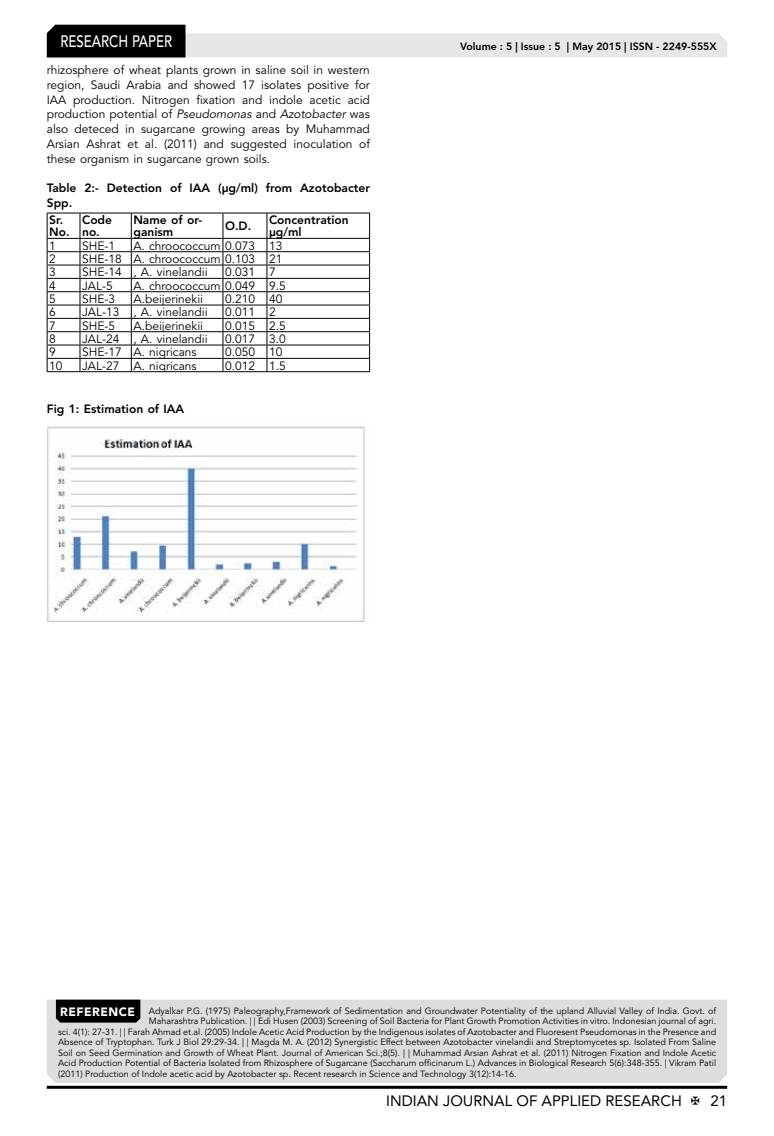
<style>
.page{position:relative;width:774px;height:1136px;background:#fff}
.page>*{position:absolute;margin:0;border:0;box-sizing:border-box;transform-origin:0 0}
.t1{font:500 16.5px "Avenir LT Std";color:#fff;scale:.8 1}
.t2{font:15px "Avenir LT Std";color:#000}
.t3{font:12px/14.7px "Avenir LT Std";color:#000;text-align:justify}
.t4{font:800 12px/12px "Avenir LT Std";color:#000}
.t5{font:800 10.5px "Avenir LT Std";color:#000}
.t6{font:9px "Avenir LT Std";color:#000}
.s1{font-style:italic}
.s2{font-weight:900;font-size:12px;color:#fff}
</style>
<div class="page">
<hr style="left:47px;top:1085px;width:680px;height:3px;background:#000">
<svg style="left:47px;top:25px;width:680px;height:32px"></svg>
<svg style="left:48px;top:214px;width:321px;height:157px"></svg>
<hr style="left:47px;top:238px;width:33px;height:1px;background:#000">
<hr style="left:80px;top:238px;width:51px;height:1px;background:#000">
<hr style="left:131px;top:238px;width:92px;height:1px;background:#000">
<hr style="left:223px;top:238px;width:44px;height:1px;background:#000">
<hr style="left:267px;top:238px;width:103px;height:1px;background:#000">
<hr style="left:47px;top:251px;width:33px;height:1px;background:#000">
<hr style="left:80px;top:251px;width:51px;height:1px;background:#000">
<hr style="left:131px;top:251px;width:92px;height:1px;background:#000">
<hr style="left:223px;top:251px;width:44px;height:1px;background:#000">
<hr style="left:267px;top:251px;width:103px;height:1px;background:#000">
<hr style="left:47px;top:264px;width:33px;height:1px;background:#000">
<hr style="left:80px;top:264px;width:51px;height:1px;background:#000">
<hr style="left:131px;top:264px;width:92px;height:1px;background:#000">
<hr style="left:223px;top:264px;width:44px;height:1px;background:#000">
<hr style="left:267px;top:264px;width:103px;height:1px;background:#000">
<hr style="left:47px;top:278px;width:33px;height:1px;background:#000">
<hr style="left:80px;top:278px;width:51px;height:1px;background:#000">
<hr style="left:131px;top:278px;width:92px;height:1px;background:#000">
<hr style="left:223px;top:278px;width:44px;height:1px;background:#000">
<hr style="left:267px;top:278px;width:103px;height:1px;background:#000">
<hr style="left:47px;top:291px;width:33px;height:1px;background:#000">
<hr style="left:80px;top:291px;width:51px;height:1px;background:#000">
<hr style="left:131px;top:291px;width:92px;height:1px;background:#000">
<hr style="left:223px;top:291px;width:44px;height:1px;background:#000">
<hr style="left:267px;top:291px;width:103px;height:1px;background:#000">
<hr style="left:47px;top:304px;width:33px;height:1px;background:#000">
<hr style="left:80px;top:304px;width:51px;height:1px;background:#000">
<hr style="left:131px;top:304px;width:92px;height:1px;background:#000">
<hr style="left:223px;top:304px;width:44px;height:1px;background:#000">
<hr style="left:267px;top:304px;width:103px;height:1px;background:#000">
<hr style="left:47px;top:318px;width:33px;height:1px;background:#000">
<hr style="left:80px;top:318px;width:51px;height:1px;background:#000">
<hr style="left:131px;top:318px;width:92px;height:1px;background:#000">
<hr style="left:223px;top:318px;width:44px;height:1px;background:#000">
<hr style="left:267px;top:318px;width:103px;height:1px;background:#000">
<hr style="left:47px;top:331px;width:33px;height:1px;background:#000">
<hr style="left:80px;top:331px;width:51px;height:1px;background:#000">
<hr style="left:131px;top:331px;width:92px;height:1px;background:#000">
<hr style="left:223px;top:331px;width:44px;height:1px;background:#000">
<hr style="left:267px;top:331px;width:103px;height:1px;background:#000">
<hr style="left:47px;top:344px;width:33px;height:1px;background:#000">
<hr style="left:80px;top:344px;width:51px;height:1px;background:#000">
<hr style="left:131px;top:344px;width:92px;height:1px;background:#000">
<hr style="left:223px;top:344px;width:44px;height:1px;background:#000">
<hr style="left:267px;top:344px;width:103px;height:1px;background:#000">
<hr style="left:47px;top:358px;width:33px;height:1px;background:#000">
<hr style="left:80px;top:358px;width:51px;height:1px;background:#000">
<svg style="left:80px;top:214px;width:1px;height:157px"></svg>
<hr style="left:131px;top:358px;width:92px;height:1px;background:#000">
<svg style="left:131px;top:214px;width:1px;height:157px"></svg>
<hr style="left:223px;top:358px;width:44px;height:1px;background:#000">
<svg style="left:223px;top:214px;width:1px;height:157px"></svg>
<hr style="left:267px;top:358px;width:103px;height:1px;background:#000">
<svg style="left:267px;top:214px;width:1px;height:157px"></svg>
<hr style="left:47px;top:213px;width:33px;height:1px;background:#000">
<hr style="left:80px;top:213px;width:51px;height:1px;background:#000">
<hr style="left:131px;top:213px;width:92px;height:1px;background:#000">
<hr style="left:223px;top:213px;width:44px;height:1px;background:#000">
<hr style="left:267px;top:213px;width:103px;height:1px;background:#000">
<svg style="left:47px;top:213px;width:1px;height:158px"></svg>
<svg style="left:369px;top:213px;width:1px;height:158px"></svg>
<hr style="left:47px;top:371px;width:33px;height:1px;background:#000">
<hr style="left:80px;top:371px;width:51px;height:1px;background:#000">
<hr style="left:131px;top:371px;width:92px;height:1px;background:#000">
<hr style="left:223px;top:371px;width:44px;height:1px;background:#000">
<hr style="left:267px;top:371px;width:103px;height:1px;background:#000">
<img style="left:47px;top:426px;width:318px;height:196px">
<div style="left:47px;top:999px;width:680px;height:83px;background:#dcddde"></div>
<div style="left:56px;top:999px;width:84px;height:23px;background:#000"></div>
<h1 class="t1" style="left:60px;top:32px;width:139px">RESEARCH PAPER</h1>
<p class="t3" style="left:47px;top:63px;width:325px">rhizosphere of wheat plants grown in saline soil in western region, Saudi Arabia and showed 17 isolates positive for IAA production. Nitrogen fixation and indole acetic acid production potential of <span class="s1">Pseudomonas</span> and <span class="s1">Azotobacter</span> was also deteced in sugarcane growing areas by Muhammad Arsian Ashrat et al. (2011) and suggested inoculation of these organism in sugarcane grown soils.</p>
<h3 class="t4" style="left:47px;top:180px;width:325px;line-height:14.7px">Table 2:- Detection of IAA (µg/ml) from Azotobacter<br>Spp.</h3>
<h3 class="t4" style="left:49px;top:214px;width:22px">Sr.<br>No.</h3>
<h3 class="t4" style="left:82px;top:214px;width:31px">Code no.</h3>
<h3 class="t4" style="left:133px;top:214px;width:70px">Name of or&shy;ganism</h3>
<h3 class="t4" style="left:225px;top:220px;width:28px">O.D.</h3>
<h3 class="t4" style="left:269px;top:214px;width:81px">Concentration µg/ml</h3>
<h3 class="t3" style="left:49px;top:238px;width:8px">1</h3>
<h3 class="t3" style="left:82px;top:238px;width:35px">SHE-1</h3>
<h3 class="t3" style="left:133px;top:238px;width:150px">A. chroococcum 0.073 13</h3>
<h3 class="t3" style="left:49px;top:252px;width:8px">2</h3>
<h3 class="t3" style="left:82px;top:252px;width:202px">SHE-18 A. chroococcum 0.103 21</h3>
<h3 class="t3" style="left:49px;top:265px;width:8px">3</h3>
<h3 class="t3" style="left:82px;top:265px;width:127px">SHE-14 , A. vinelandii</h3>
<h3 class="t3" style="left:225px;top:265px;width:52px">0.031 7</h3>
<h3 class="t3" style="left:49px;top:278px;width:8px">4</h3>
<h3 class="t3" style="left:82px;top:278px;width:32px">JAL-5</h3>
<h3 class="t3" style="left:133px;top:278px;width:154px">A. chroococcum 0.049 9.5</h3>
<h3 class="t3" style="left:49px;top:292px;width:8px">5</h3>
<h3 class="t3" style="left:82px;top:292px;width:35px">SHE-3</h3>
<h3 class="t3" style="left:133px;top:292px;width:71px">A.beijerinekii</h3>
<h3 class="t3" style="left:225px;top:292px;width:59px">0.210 40</h3>
<h3 class="t3" style="left:49px;top:305px;width:8px">6</h3>
<h3 class="t3" style="left:82px;top:305px;width:127px">JAL-13 , A. vinelandii</h3>
<h3 class="t3" style="left:225px;top:305px;width:52px">0.011 2</h3>
<h3 class="t3" style="left:49px;top:318px;width:8px">7</h3>
<h3 class="t3" style="left:82px;top:318px;width:35px">SHE-5</h3>
<h3 class="t3" style="left:133px;top:318px;width:71px">A.beijerinekii</h3>
<h3 class="t3" style="left:225px;top:318px;width:62px">0.015 2.5</h3>
<h3 class="t3" style="left:49px;top:332px;width:8px">8</h3>
<h3 class="t3" style="left:82px;top:332px;width:127px">JAL-24 , A. vinelandii</h3>
<h3 class="t3" style="left:225px;top:332px;width:62px">0.017 3.0</h3>
<h3 class="t3" style="left:49px;top:345px;width:8px">9</h3>
<h3 class="t3" style="left:82px;top:345px;width:116px">SHE-17 A. nigricans</h3>
<h3 class="t3" style="left:225px;top:345px;width:59px">0.050 10</h3>
<h3 class="t3" style="left:49px;top:358px;width:15px">10</h3>
<h3 class="t3" style="left:82px;top:358px;width:116px">JAL-27 A. nigricans</h3>
<h3 class="t3" style="left:225px;top:358px;width:62px">0.012 1.5</h3>
<h3 class="t4" style="left:47px;top:402px;width:139px">Fig 1: Estimation of IAA</h3>
<p class="t5" style="left:460px;top:41px;width:258px">Volume : 5 | Issue : 5 | May 2015 | ISSN - 2249-555X</p>
<p class="t6" style="left:60px;top:1005px;width:657px"><span class="s2">REFERENCE</span> Adyalkar P.G. (1975) Paleography,Framework of Sedimentation and Groundwater Potentiality of the upland Alluvial Valley of India. Govt. of</p>
<p class="t6" style="left:149px;top:1015px;width:569px">Maharashtra Publication. | | Edi Husen (2003) Screening of Soil Bacteria for Plant Growth Promotion Activities in vitro. Indonesian journal of agri.</p>
<p class="t6" style="left:58px;top:1026px;width:659px">sci. 4(1): 27-31. | | Farah Ahmad et.al. (2005) Indole Acetic Acid Production by the Indigenous isolates of Azotobacter and Fluoresent Pseudomonas in the Presence and</p>
<p class="t6" style="left:58px;top:1036px;width:659px">Absence of Tryptophan. Turk J Biol 29:29-34. | | Magda M. A. (2012) Synergistic Effect between Azotobacter vinelandii and Streptomycetes sp. Isolated From Saline</p>
<p class="t6" style="left:58px;top:1047px;width:660px">Soil on Seed Germination and Growth of Wheat Plant. Journal of American Sci.;8(5). | | Muhammad Arsian Ashrat et al. (2011) Nitrogen Fixation and Indole Acetic</p>
<p class="t6" style="left:58px;top:1057px;width:660px">Acid Production Potential of Bacteria Isolated from Rhizosphere of Sugarcane (Saccharum officinarum L.) Advances in Biological Research 5(6):348-355. | Vikram Patil</p>
<p class="t6" style="left:58px;top:1068px;width:460px">(2011) Production of Indole acetic acid by Azotobacter sp. Recent research in Science and Technology 3(12):14-16.</p>
<h2 class="t2" style="left:386px;top:1091px;width:297px">INDIAN JOURNAL OF APPLIED RESEARCH</h2>
<h2 class="t2" style="left:710px;top:1091px;width:18px">21</h2>
</div>
